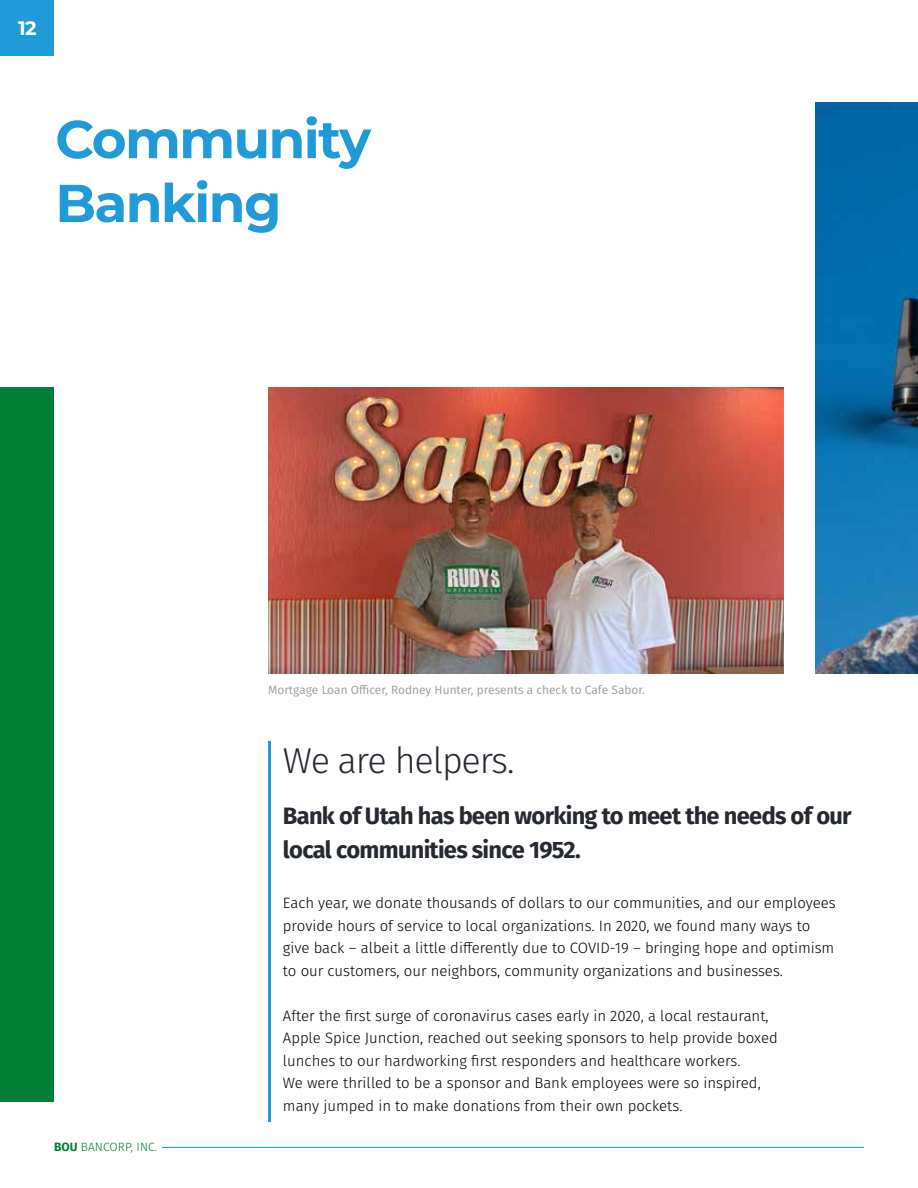
<style>
.page{position:relative;width:918px;height:1188px;background:#fff}
.page>*{position:absolute;margin:0;border:0;box-sizing:border-box;transform-origin:0 0}
.t1{font:700 53.25px/63.9px "Montserrat";letter-spacing:-.03em;color:#209bd8}
.t2{font:300 36px "Fira Sans";letter-spacing:-.03em;color:#252a31}
.t3{font:700 23.7px/34.5px "Fira Sans";letter-spacing:-.03em;color:#252a31}
.t4{font:700 19.5px "Montserrat";color:#fff}
.t5{font:300 15px/22.5px "Fira Sans";color:#000}
.t6{font:12px "Fira Sans";color:#9d9d9c}
.t7{font:300 12px "Fira Sans";letter-spacing:.01em;color:#008037}
.s1{font-weight:700}
</style>
<div class="page">
<hr style="left:162px;top:1147px;width:702px;height:1px;background:#0098d8">
<img style="left:816px;top:102px;width:102px;height:571px">
<img style="left:268px;top:387px;width:515px;height:286px">
<hr style="left:268px;top:741px;width:3px;height:381px;background:#209bd8">
<div style="left:0;top:0;width:54px;height:55px;background:#209bd8"></div>
<div style="left:0;top:388px;width:54px;height:714px;background:#008037"></div>
<h3 class="t4" style="left:18px;top:14px;width:20px">12</h3>
<h1 class="t1" style="left:55px;top:105px;width:317px">Community<br>Banking</h1>
<p class="t7" style="left:54px;top:1138px;width:105px"><span class="s1">BOU</span> BANCORP, INC.</p>
<p class="t6" style="left:268px;top:681px;width:378px">Mortgage Loan Officer, Rodney Hunter, presents a check to Cafe Sabor.</p>
<h2 class="t2" style="left:283px;top:735px;width:233px">We are helpers.</h2>
<h3 class="t3" style="left:283px;top:797px;width:570px">Bank of Utah has been working to meet the needs of our local communities since 1952.</h3>
<p class="t5" style="left:283px;top:892px;width:554px">Each year, we donate thousands of dollars to our communities, and our employees provide hours of service to local organizations. In 2020, we found many ways to give back – albeit a little differently due to COVID-19 – bringing hope and optimism to our customers, our neighbors, community organizations and businesses.</p>
<p class="t5" style="left:283px;top:1004px;width:496px">After the first surge of coronavirus cases early in 2020, a local restaurant, Apple Spice Junction, reached out seeking sponsors to help provide boxed lunches to our hardworking first responders and healthcare workers.<br>We were thrilled to be a sponsor and Bank employees were so inspired, many jumped in to make donations from their own pockets.</p>
</div>
